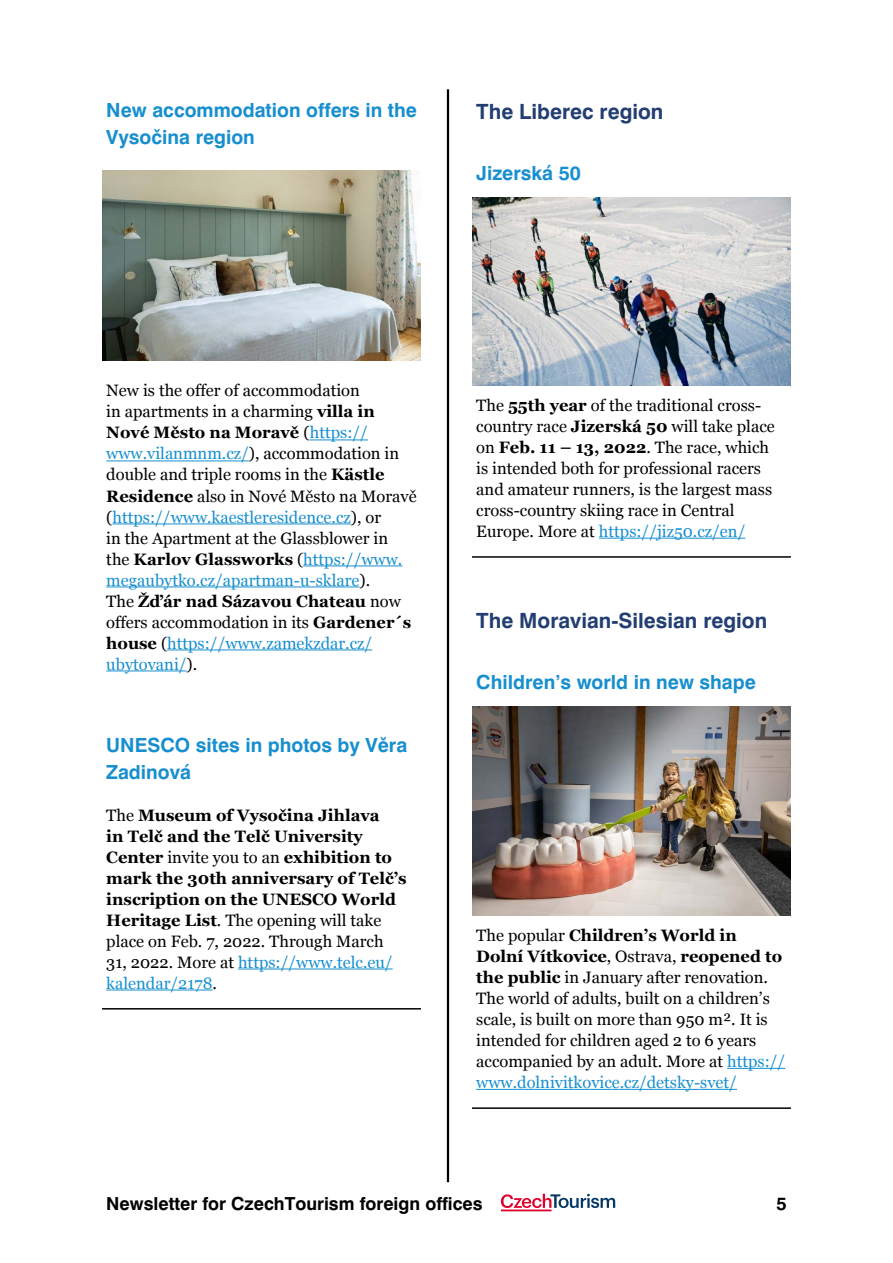
<style>
.page{position:relative;width:893px;height:1263px;background:#fff}
.page>*{position:absolute;margin:0;border:0;box-sizing:border-box;transform-origin:0 0}
.t1{font:700 21px "Swiss 721 BTCE";color:#233e73}
.t2{font:700 19.5px/27px "Swiss 721 BTCE";color:#178fcf}
.t3{font:700 18px "Swiss 721 BTCE";color:#000}
.t4{font:16.5px/21px "Georgia";color:#000}
.t5{font:700 16.5px/21px "Georgia";color:#000}
.s1{font-weight:700}
.s2{color:#178fcf}
.s3{font-weight:400}
.s4{font-weight:400;color:#178fcf}
</style>
<div class="page">
<hr style="left:447px;top:89px;width:2px;height:1093px;background:#000">
<svg style="left:501px;top:1194px;width:114px;height:17px"></svg>
<hr style="left:310px;top:439px;width:58px;height:1px;background:#178fcf">
<hr style="left:106px;top:460px;width:143px;height:1px;background:#178fcf">
<hr style="left:112px;top:523px;width:239px;height:1px;background:#178fcf">
<hr style="left:303px;top:565px;width:99px;height:1px;background:#178fcf">
<hr style="left:106px;top:586px;width:253px;height:1px;background:#178fcf">
<hr style="left:167px;top:649px;width:205px;height:1px;background:#178fcf">
<hr style="left:106px;top:670px;width:81px;height:1px;background:#178fcf">
<hr style="left:238px;top:968px;width:155px;height:1px;background:#178fcf">
<hr style="left:106px;top:989px;width:107px;height:1px;background:#178fcf">
<hr style="left:102px;top:1008px;width:319px;height:1px;background:#000">
<hr style="left:599px;top:538px;width:146px;height:1px;background:#178fcf">
<hr style="left:472px;top:556px;width:319px;height:2px;background:#000">
<hr style="left:727px;top:1068px;width:58px;height:1px;background:#178fcf">
<hr style="left:476px;top:1089px;width:261px;height:1px;background:#178fcf">
<hr style="left:472px;top:1107px;width:319px;height:2px;background:#000">
<img style="left:102px;top:171px;width:319px;height:189px">
<img style="left:472px;top:198px;width:319px;height:187px">
<img style="left:472px;top:707px;width:319px;height:209px">
<p class="t2" style="left:106px;top:97px;width:312px">New accommodation offers in the<br>Vysočina region</p>
<p class="t1" style="left:476px;top:97px;width:189px">The Liberec region</p>
<p class="t2" style="left:476px;top:159px;width:106px">Jizerská 50</p>
<p class="t4" style="left:106px;top:381px;width:312px">New is the offer of accommodation<br>in apartments in a charming <span class="s1">villa in Nové Město na Moravě</span> (<span class="s2">https:// www.vilanmnm.cz/</span>), accommodation in double and triple rooms in the <span class="s1">Kästle Residence</span> also in Nové Město na Moravě (<span class="s2">https://www.kaestleresidence.cz</span>), or<br>in the Apartment at the Glassblower in<br>the <span class="s1">Karlov Glassworks</span> (<span class="s2">https://www. megaubytko.cz/apartman-u-sklare</span>).<br>The <span class="s1">Žďár nad Sázavou Chateau</span> now offers accommodation in its <span class="s1">Gardener´s house</span> (<span class="s2">https://www.zamekzdar.cz/ ubytovani/</span>).</p>
<p class="t2" style="left:106px;top:731px;width:303px">UNESCO sites in photos by Věra<br>Zadinová</p>
<p class="t5" style="left:106px;top:804px;width:302px"><span class="s3">The</span> Museum of Vysočina Jihlava<br>in Telč and the Telč University<br>Center <span class="s3">invite you to an</span> exhibition to mark the 30th anniversary of Telč’s inscription on the UNESCO World<br>Heritage List<span class="s3">. The opening will take place on Feb. 7, 2022. Through March<br>31, 2022. More at</span> <span class="s4">https://www.telc.eu/ kalendar/2178</span><span class="s3">.</span></p>
<p class="t4" style="left:476px;top:395px;width:300px">The <span class="s1">55th year</span> of the traditional cross&shy;country race <span class="s1">Jizerská 50</span> will take place on <span class="s1">Feb. 11 – 13, 2022</span>. The race, which is intended both for professional racers and amateur runners, is the largest mass cross-country skiing race in Central Europe. More at <span class="s2">https://jiz50.cz/en/</span></p>
<p class="t1" style="left:476px;top:606px;width:292px">The Moravian-Silesian region</p>
<p class="t2" style="left:476px;top:668px;width:281px">Children’s world in new shape</p>
<p class="t4" style="left:476px;top:925px;width:311px">The popular <span class="s1">Children’s World in Dolní Vítkovice</span>, Ostrava, <span class="s1">reopened to the public</span> in January after renovation.<br>The world of adults, built on a children’s scale, is built on more than 950 m². It is intended for children aged 2 to 6 years accompanied by an adult. More at <span class="s2">https:// www.dolnivitkovice.cz/detsky-svet/</span></p>
<p class="t3" style="left:106px;top:1191px;width:378px">Newsletter for CzechTourism foreign offices</p>
<p class="t3" style="left:776px;top:1191px;width:12px">5</p>
</div>
